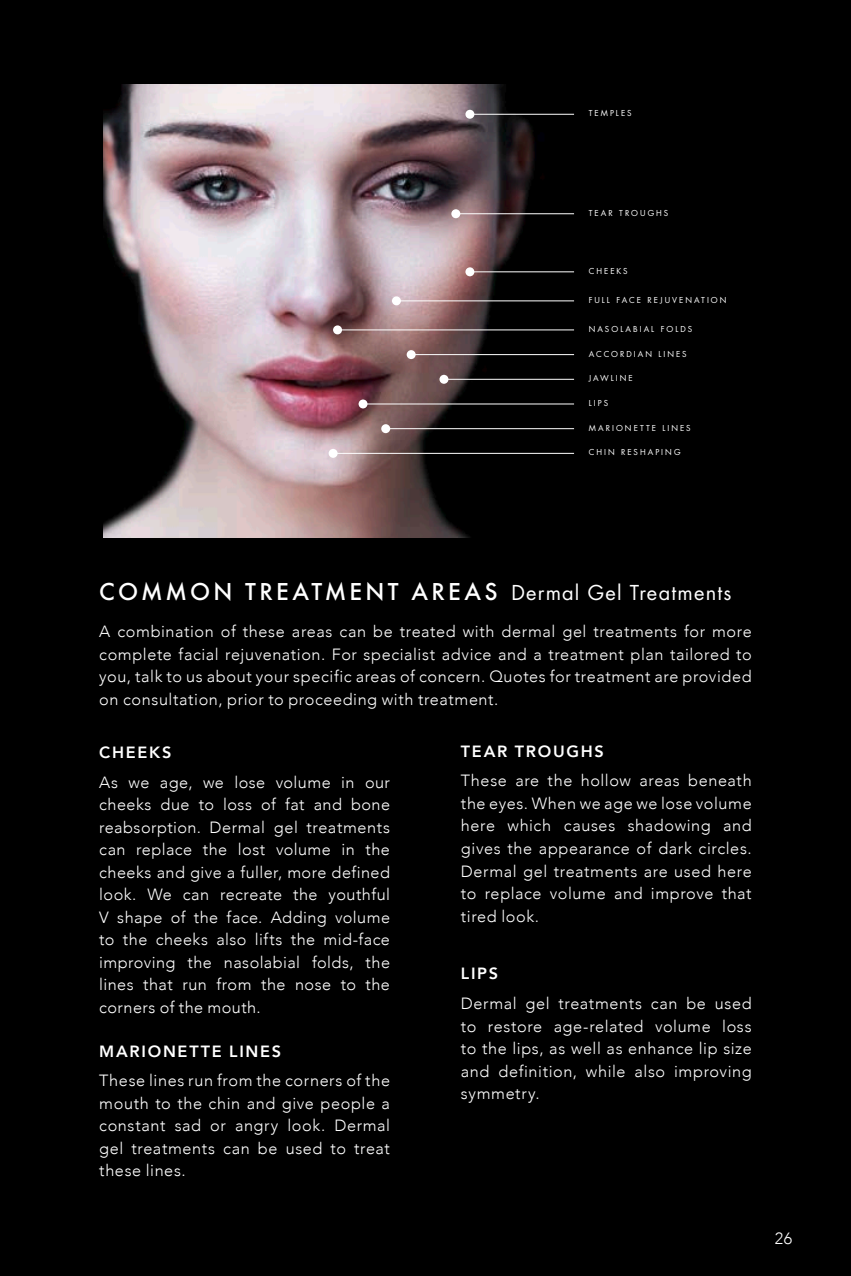
<style>
.page{position:relative;width:851px;height:1276px;background:#fff}
.page>*{position:absolute;margin:0;border:0;box-sizing:border-box;transform-origin:0 0}
.t1{font:500 22.5px "Futura";letter-spacing:.14em;color:#fff}
.t2{font:300 16.25px/22.5px "Avenir";letter-spacing:.035em;color:#fff;text-align:justify}
.t3{font:800 16.25px "Avenir";letter-spacing:.105em;color:#fff}
.t4{font:8px "Futura";letter-spacing:.25em;color:#fff}
.s1{font-weight:400;font-size:20px}
</style>
<div class="page">
<div style="left:0;top:0;width:850px;height:1276px;background:#000"></div>
<img style="left:103px;top:85px;width:472px;height:452px">
<hr style="left:470px;top:114px;width:104px;height:1px;background:#fff">
<div style="left:465px;top:110px;width:9px;height:9px;background:#fff;border-radius:50%"></div>
<hr style="left:456px;top:213px;width:118px;height:1px;background:#fff">
<div style="left:451px;top:209px;width:9px;height:9px;background:#fff;border-radius:50%"></div>
<hr style="left:470px;top:271px;width:104px;height:1px;background:#fff">
<div style="left:465px;top:267px;width:9px;height:9px;background:#fff;border-radius:50%"></div>
<hr style="left:337px;top:329px;width:237px;height:1px;background:#fff">
<div style="left:333px;top:325px;width:9px;height:9px;background:#fff;border-radius:50%"></div>
<hr style="left:396px;top:300px;width:178px;height:1px;background:#fff">
<div style="left:392px;top:296px;width:9px;height:9px;background:#fff;border-radius:50%"></div>
<hr style="left:411px;top:354px;width:163px;height:1px;background:#fff">
<div style="left:406px;top:350px;width:9px;height:9px;background:#fff;border-radius:50%"></div>
<hr style="left:444px;top:379px;width:130px;height:1px;background:#fff">
<div style="left:439px;top:375px;width:9px;height:9px;background:#fff;border-radius:50%"></div>
<hr style="left:385px;top:428px;width:189px;height:1px;background:#fff">
<div style="left:381px;top:424px;width:9px;height:9px;background:#fff;border-radius:50%"></div>
<hr style="left:333px;top:453px;width:241px;height:1px;background:#fff">
<div style="left:328px;top:449px;width:9px;height:9px;background:#fff;border-radius:50%"></div>
<hr style="left:363px;top:403px;width:211px;height:1px;background:#fff">
<div style="left:358px;top:399px;width:9px;height:9px;background:#fff;border-radius:50%"></div>
<p class="t4" style="left:588px;top:108px;width:44px">TEMPLES</p>
<p class="t4" style="left:588px;top:207px;width:81px">TEAR TROUGHS</p>
<p class="t4" style="left:588px;top:265px;width:40px">CHEEKS</p>
<p class="t4" style="left:588px;top:294px;width:139px">FULL FACE REJUVENATION</p>
<p class="t4" style="left:588px;top:323px;width:105px">NASOLABIAL FOLDS</p>
<p class="t4" style="left:588px;top:348px;width:99px">ACCORDIAN LINES</p>
<p class="t4" style="left:588px;top:373px;width:46px">JAWLINE</p>
<p class="t4" style="left:588px;top:398px;width:21px">LIPS</p>
<p class="t4" style="left:588px;top:422px;width:103px">MARIONETTE LINES</p>
<p class="t4" style="left:588px;top:447px;width:93px">CHIN RESHAPING</p>
<h1 class="t1" style="left:99px;top:576px;width:633px">COMMON TREATMENT AREAS <span class="s1">Dermal Gel Treatments</span></h1>
<p class="t2" style="left:99px;top:620px;width:654px">A combination of these areas can be treated with dermal gel treatments for more complete facial rejuvenation. For specialist advice and a treatment plan tailored to you, talk to us about your specific areas of concern. Quotes for treatment are provided on consultation, prior to proceeding with treatment.</p>
<p class="t3" style="left:99px;top:740px;width:74px">CHEEKS</p>
<p class="t2" style="left:99px;top:771px;width:292px">As we age, we lose volume in our cheeks due to loss of fat and bone reabsorption. Dermal gel treatments can replace the lost volume in the cheeks and give a fuller, more defined look. We can recreate the youthful V shape of the face. Adding volume to the cheeks also lifts the mid-face improving the nasolabial folds, the lines that run from the nose to the corners of the mouth.</p>
<p class="t3" style="left:99px;top:1038px;width:183px">MARIONETTE LINES</p>
<p class="t2" style="left:99px;top:1069px;width:292px">These lines run from the corners of the mouth to the chin and give people a constant sad or angry look. Dermal gel treatments can be used to treat these lines.</p>
<p class="t3" style="left:461px;top:738px;width:144px">TEAR TROUGHS</p>
<p class="t2" style="left:461px;top:769px;width:292px">These are the hollow areas beneath the eyes. When we age we lose volume here which causes shadowing and gives the appearance of dark circles.<br>Dermal gel treatments are used here to replace volume and improve that tired look.</p>
<p class="t3" style="left:461px;top:961px;width:39px">LIPS</p>
<p class="t2" style="left:461px;top:992px;width:292px">Dermal gel treatments can be used to restore age-related volume loss to the lips, as well as enhance lip size and definition, while also improving symmetry.</p>
<p class="t2" style="left:774px;top:1227px;width:19px">26</p>
</div>
